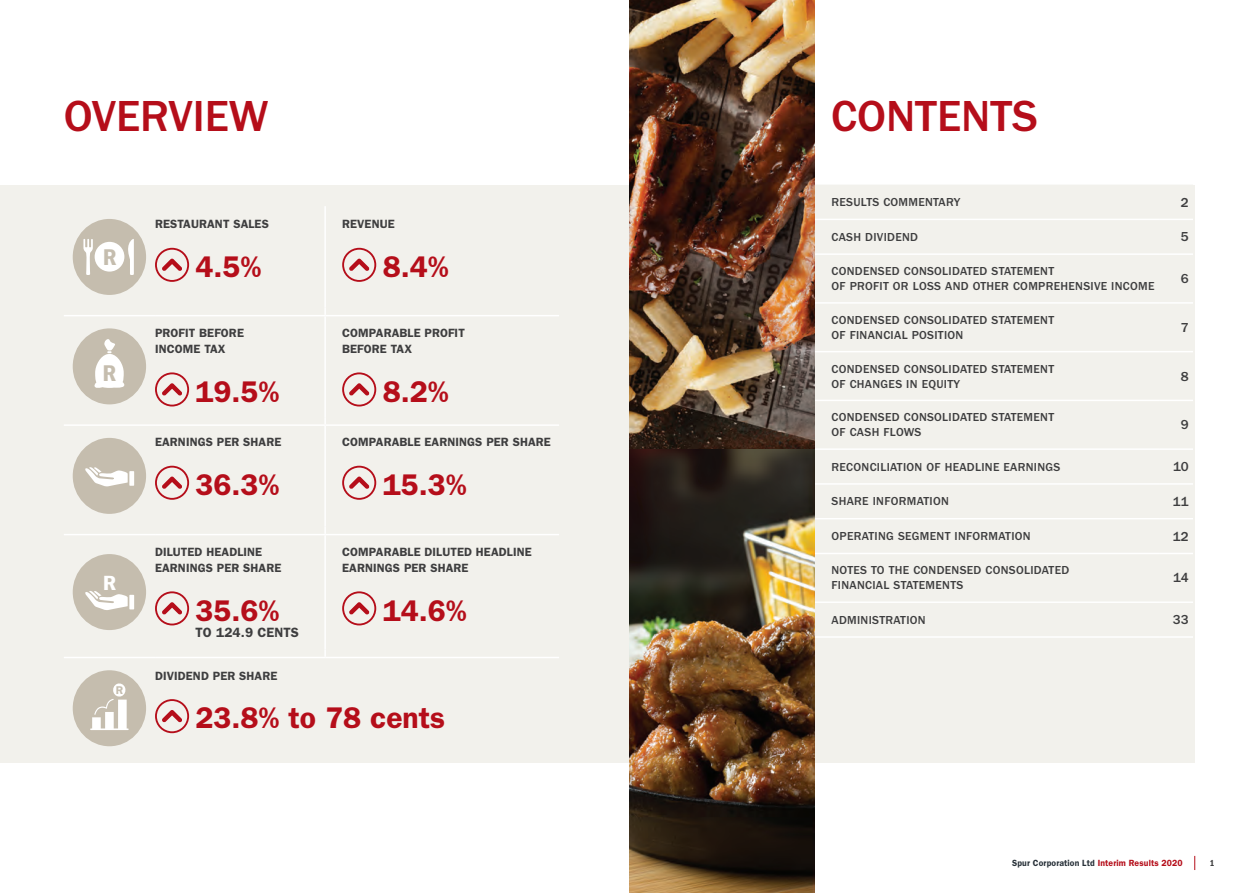
<style>
.page{position:relative;width:1259px;height:893px;background:#fff}
.page>*{position:absolute;margin:0;border:0;box-sizing:border-box;transform-origin:0 0}
.t1{font:500 45px "ITC Franklin Gothic Std";color:#b50e1a}
.t2{font:600 30px "ITC Franklin Gothic Std";color:#b50e1a}
.t3{font:23.55px "ITC Franklin Gothic Std Dm Cd";color:#c5bdae;scale:1.08 1}
.t4{font:21.3px "ITC Franklin Gothic Std Dm Cd";color:#fff;scale:1.16 1}
.t5{font:500 13.5px "ITC Franklin Gothic Std";letter-spacing:.005em;color:#3e3e3f}
.t6{font:600 13.5px "ITC Franklin Gothic Std";letter-spacing:.01em;color:#3e3e3f}
.t7{font:500 12px/15px "ITC Franklin Gothic Std";letter-spacing:.025em;color:#3e3e3f}
.t8{font:600 12px/16.2px "ITC Franklin Gothic Std";letter-spacing:.01em;color:#3e3e3f}
.t9{font:600 11.25px "ITC Franklin Gothic Std";color:#c5bdae}
.t10{font:600 9px "ITC Franklin Gothic Std";letter-spacing:.015em;color:#283139;scale:.96 1}
.t11{font:9px "ITC Franklin Gothic Std Dm Cd";color:#3e3e3f}
.s1{color:#b50e1a}
</style>
<div class="page">
<svg style="left:1194px;top:856px;width:1px;height:14px"></svg>
<div style="left:0;top:185px;width:1194px;height:577px;background:#f2f1ec"></div>
<hr style="left:814px;top:219px;width:345px;height:1px;background:#fff">
<hr style="left:1159px;top:219px;width:34px;height:1px;background:#fff">
<hr style="left:814px;top:253px;width:345px;height:2px;background:#fff">
<hr style="left:1159px;top:253px;width:34px;height:2px;background:#fff">
<hr style="left:814px;top:302px;width:345px;height:2px;background:#fff">
<hr style="left:1159px;top:302px;width:34px;height:2px;background:#fff">
<hr style="left:814px;top:351px;width:345px;height:1px;background:#fff">
<hr style="left:1159px;top:351px;width:34px;height:1px;background:#fff">
<hr style="left:814px;top:400px;width:345px;height:1px;background:#fff">
<hr style="left:1159px;top:400px;width:34px;height:1px;background:#fff">
<hr style="left:814px;top:448px;width:345px;height:2px;background:#fff">
<hr style="left:1159px;top:448px;width:34px;height:2px;background:#fff">
<hr style="left:814px;top:483px;width:345px;height:2px;background:#fff">
<hr style="left:1159px;top:483px;width:34px;height:2px;background:#fff">
<hr style="left:814px;top:518px;width:345px;height:1px;background:#fff">
<hr style="left:1159px;top:518px;width:34px;height:1px;background:#fff">
<hr style="left:814px;top:553px;width:345px;height:1px;background:#fff">
<hr style="left:1159px;top:553px;width:34px;height:1px;background:#fff">
<hr style="left:814px;top:601px;width:345px;height:2px;background:#fff">
<hr style="left:1159px;top:601px;width:34px;height:2px;background:#fff">
<hr style="left:814px;top:636px;width:345px;height:2px;background:#fff">
<hr style="left:1159px;top:636px;width:34px;height:2px;background:#fff">
<img style="left:629px;top:0;width:185px;height:448px">
<img style="left:629px;top:450px;width:185px;height:443px">
<hr style="left:64px;top:315px;width:91px;height:1px;background:#fff">
<hr style="left:155px;top:315px;width:170px;height:1px;background:#fff">
<hr style="left:325px;top:315px;width:234px;height:1px;background:#fff">
<hr style="left:64px;top:424px;width:91px;height:2px;background:#fff">
<hr style="left:155px;top:424px;width:170px;height:2px;background:#fff">
<hr style="left:325px;top:424px;width:234px;height:2px;background:#fff">
<hr style="left:64px;top:534px;width:91px;height:1px;background:#fff">
<hr style="left:155px;top:534px;width:170px;height:1px;background:#fff">
<hr style="left:325px;top:534px;width:234px;height:1px;background:#fff">
<hr style="left:64px;top:657px;width:91px;height:1px;background:#fff">
<hr style="left:155px;top:657px;width:170px;height:1px;background:#fff">
<hr style="left:325px;top:657px;width:234px;height:1px;background:#fff">
<hr style="left:324px;top:206px;width:2px;height:102px;background:#fff">
<svg style="left:324px;top:308px;width:2px;height:7px"></svg>
<hr style="left:324px;top:316px;width:2px;height:101px;background:#fff">
<svg style="left:324px;top:417px;width:2px;height:7px"></svg>
<hr style="left:324px;top:426px;width:2px;height:101px;background:#fff">
<svg style="left:324px;top:527px;width:2px;height:7px"></svg>
<hr style="left:324px;top:535px;width:2px;height:114px;background:#fff">
<svg style="left:324px;top:649px;width:2px;height:8px"></svg>
<div style="left:73px;top:219px;width:73px;height:76px;background:#c5bdae;border-radius:50%"></div>
<div style="left:95px;top:242px;width:29px;height:30px;background:#fff;border-radius:50%"></div>
<svg style="left:83px;top:239px;width:10px;height:36px"></svg>
<svg style="left:128px;top:239px;width:6px;height:36px"></svg>
<svg style="left:162px;top:259px;width:20px;height:12px"></svg>
<div style="left:155px;top:248px;width:34px;height:34px;border:2px solid #b50e1a;border-radius:50%"></div>
<svg style="left:349px;top:259px;width:20px;height:12px"></svg>
<div style="left:342px;top:248px;width:34px;height:34px;border:2px solid #b50e1a;border-radius:50%"></div>
<div style="left:73px;top:328px;width:73px;height:76px;background:#c5bdae;border-radius:50%"></div>
<svg style="left:94px;top:339px;width:30px;height:49px"></svg>
<svg style="left:162px;top:383px;width:20px;height:13px"></svg>
<div style="left:155px;top:372px;width:34px;height:34px;border:2px solid #b50e1a;border-radius:50%"></div>
<svg style="left:349px;top:383px;width:20px;height:13px"></svg>
<div style="left:342px;top:372px;width:34px;height:34px;border:2px solid #b50e1a;border-radius:50%"></div>
<div style="left:73px;top:438px;width:73px;height:76px;background:#c5bdae;border-radius:50%"></div>
<div style="left:129px;top:471px;width:5px;height:15px;background:#fff"></div>
<svg style="left:85px;top:467px;width:43px;height:20px"></svg>
<svg style="left:162px;top:477px;width:20px;height:12px"></svg>
<div style="left:155px;top:466px;width:34px;height:34px;border:2px solid #b50e1a;border-radius:50%"></div>
<svg style="left:349px;top:477px;width:20px;height:12px"></svg>
<div style="left:342px;top:466px;width:34px;height:34px;border:2px solid #b50e1a;border-radius:50%"></div>
<div style="left:73px;top:554px;width:73px;height:76px;background:#c5bdae;border-radius:50%"></div>
<div style="left:129px;top:595px;width:5px;height:14px;background:#fff"></div>
<svg style="left:85px;top:591px;width:43px;height:19px"></svg>
<svg style="left:162px;top:602px;width:20px;height:13px"></svg>
<div style="left:155px;top:591px;width:34px;height:34px;border:2px solid #b50e1a;border-radius:50%"></div>
<svg style="left:349px;top:602px;width:20px;height:13px"></svg>
<div style="left:342px;top:591px;width:34px;height:34px;border:2px solid #b50e1a;border-radius:50%"></div>
<div style="left:73px;top:670px;width:73px;height:76px;background:#c5bdae;border-radius:50%"></div>
<svg style="left:90px;top:683px;width:39px;height:47px"></svg>
<svg style="left:162px;top:710px;width:20px;height:12px"></svg>
<div style="left:155px;top:699px;width:34px;height:34px;border:2px solid #b50e1a;border-radius:50%"></div>
<h1 class="t1" style="left:64px;top:91px;width:206px">OVERVIEW</h1>
<h3 class="t3" style="left:103px;top:244px;width:14px">R</h3>
<h3 class="t3" style="left:102px;top:360px;width:14px">R</h3>
<h3 class="t4" style="left:103px;top:571px;width:13px">R</h3>
<p class="t8" style="left:155px;top:216px;width:115px">RESTAURANT SALES</p>
<h2 class="t2" style="left:195px;top:249px;width:67px">4.5%</h2>
<p class="t8" style="left:155px;top:324px;width:90px">PROFIT BEFORE<br>INCOME TAX</p>
<h2 class="t2" style="left:195px;top:374px;width:85px">19.5%</h2>
<p class="t8" style="left:155px;top:434px;width:128px">EARNINGS PER SHARE</p>
<h2 class="t2" style="left:195px;top:467px;width:85px">36.3%</h2>
<p class="t8" style="left:155px;top:543px;width:128px">DILUTED HEADLINE<br>EARNINGS PER SHARE</p>
<h2 class="t2" style="left:195px;top:593px;width:85px">35.6%</h2>
<p class="t6" style="left:195px;top:624px;width:105px">TO 124.9 CENTS</p>
<p class="t8" style="left:342px;top:216px;width:54px">REVENUE</p>
<h2 class="t2" style="left:383px;top:249px;width:67px">8.4%</h2>
<p class="t8" style="left:342px;top:324px;width:124px">COMPARABLE PROFIT<br>BEFORE TAX</p>
<h2 class="t2" style="left:383px;top:374px;width:67px">8.2%</h2>
<p class="t8" style="left:342px;top:434px;width:210px">COMPARABLE EARNINGS PER SHARE</p>
<h2 class="t2" style="left:383px;top:467px;width:85px">15.3%</h2>
<p class="t8" style="left:342px;top:543px;width:191px">COMPARABLE DILUTED HEADLINE<br>EARNINGS PER SHARE</p>
<h2 class="t2" style="left:383px;top:593px;width:85px">14.6%</h2>
<p class="t9" style="left:116px;top:683px;width:9px">R</p>
<p class="t8" style="left:155px;top:667px;width:124px">DIVIDEND PER SHARE</p>
<h2 class="t2" style="left:195px;top:700px;width:251px">23.8% to 78 cents</h2>
<h1 class="t1" style="left:831px;top:91px;width:208px">CONTENTS</h1>
<p class="t7" style="left:831px;top:195px;width:130px">RESULTS COMMENTARY</p>
<p class="t5" style="left:1181px;top:195px;width:9px">2</p>
<p class="t7" style="left:831px;top:230px;width:88px">CASH DIVIDEND</p>
<p class="t5" style="left:1181px;top:229px;width:9px">5</p>
<p class="t7" style="left:831px;top:264px;width:324px">CONDENSED CONSOLIDATED STATEMENT<br>OF PROFIT OR LOSS AND OTHER COMPREHENSIVE INCOME</p>
<p class="t5" style="left:1181px;top:271px;width:9px">6</p>
<p class="t7" style="left:831px;top:313px;width:224px">CONDENSED CONSOLIDATED STATEMENT<br>OF FINANCIAL POSITION</p>
<p class="t5" style="left:1181px;top:320px;width:9px">7</p>
<p class="t7" style="left:831px;top:361px;width:224px">CONDENSED CONSOLIDATED STATEMENT<br>OF CHANGES IN EQUITY</p>
<p class="t5" style="left:1181px;top:369px;width:9px">8</p>
<p class="t7" style="left:831px;top:410px;width:224px">CONDENSED CONSOLIDATED STATEMENT<br>OF CASH FLOWS</p>
<p class="t5" style="left:1181px;top:417px;width:9px">9</p>
<p class="t7" style="left:831px;top:459px;width:230px">RECONCILIATION OF HEADLINE EARNINGS</p>
<p class="t5" style="left:1173px;top:459px;width:17px">10</p>
<p class="t7" style="left:831px;top:494px;width:119px">SHARE INFORMATION</p>
<p class="t5" style="left:1172px;top:494px;width:17px">11</p>
<p class="t7" style="left:831px;top:529px;width:201px">OPERATING SEGMENT INFORMATION</p>
<p class="t5" style="left:1172px;top:529px;width:18px">12</p>
<p class="t7" style="left:831px;top:563px;width:239px">NOTES TO THE CONDENSED CONSOLIDATED<br>FINANCIAL STATEMENTS</p>
<p class="t5" style="left:1173px;top:570px;width:17px">14</p>
<p class="t7" style="left:831px;top:612px;width:96px">ADMINISTRATION</p>
<p class="t5" style="left:1172px;top:612px;width:17px">33</p>
<p class="t10" style="left:1012px;top:857px;width:179px">Spur Corporation Ltd <span class="s1">Interim Results 2020</span></p>
<p class="t11" style="left:1209px;top:857px;width:6px">1</p>
</div>
